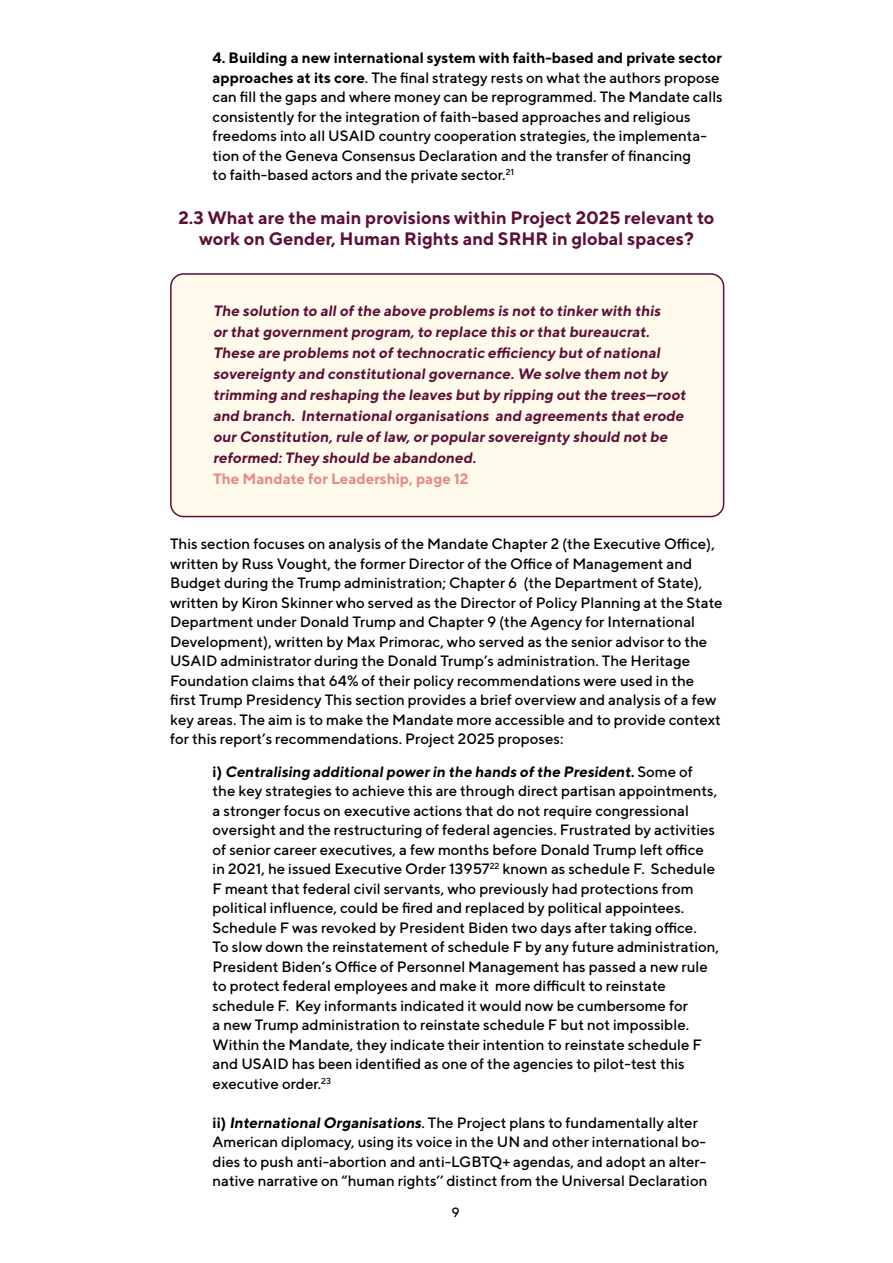
<style>
.page{position:relative;width:893px;height:1263px;background:#fff}
.page>*{position:absolute;margin:0;border:0;box-sizing:border-box;transform-origin:0 0}
.t1{font:700 18px/21.6px "TT Norms";color:#5c0f37;text-align:center}
.t2{font:500 15px/19.5px "TT Norms";color:#000}
.t3{font:700 15px/21px "TT Norms";color:#5c0f37}
.t4{font:700 15px "TT Norms";color:#000}
.t5{font:700 15px "TT Norms";color:#e98784}
.t6{font:500 13.5px "TT Norms";color:#000}
.s1{font-weight:700}
.s2{font-weight:500}
</style>
<div class="page">
<div style="left:171px;top:274px;width:553px;height:243px;background:#fffaec;border-radius:13px"></div>
<div style="left:170px;top:273px;width:554px;height:244px;border:2px solid #5c0f37;border-radius:13px"></div>
<p class="t2" style="left:213px;top:48px;width:512px"><span class="s1">4. Building a new international system with faith-based and private sector approaches at its core</span>. The final strategy rests on what the authors propose can fill the gaps and where money can be reprogrammed. The Mandate calls consistently for the integration of faith-based approaches and religious freedoms into all USAID country cooperation strategies, the implementa&shy;tion of the Geneva Consensus Declaration and the transfer of financing</p>
<p class="t2" style="left:213px;top:165px;width:303px">to faith-based actors and the private sector.<sup>21</sup></p>
<p class="t1" style="left:178px;top:206px;width:538px">2.3 What are the main provisions within Project 2025 relevant to work on Gender, Human Rights and SRHR in global spaces?</p>
<p class="t3" style="left:213px;top:300px;width:452px">The solution to allof the above problems is not to tinker with this</p>
<p class="t3" style="left:213px;top:321px;width:477px">or that government program,to replace this or that bureaucrat.<br>These are problems not of technocratic efficiency but of national sovereignty and constitutionalgovernance.We solve them not by trimming and reshaping the leaves but by ripping out the trees—root and branch. Internationalorganisations and agreements that erode our Constitution,rule of law,or popular sovereignty should not be reformed:They should be abandoned.</p>
<p class="t5" style="left:213px;top:469px;width:257px">The Mandate for Leadership, page 12</p>
<p class="t2" style="left:170px;top:534px;width:554px">This section focuses on analysis of the Mandate Chapter 2 (the Executive Office), written by Russ Vought, the former Director of the Office of Management and Budget during the Trump administration; Chapter 6 (the Department of State), written by Kiron Skinner who served as the Director of Policy Planning at the State Department under Donald Trump and Chapter 9 (the Agency for International Development), written by Max Primorac, who served as the senior advisor to the USAID administrator during the Donald Trump’s administration. The Heritage Foundation claims that 64% of their policy recommendations were used in the first Trump Presidency This section provides a brief overview and analysis of a few key areas. The aim is to make the Mandate more accessible and to provide context for this report’s recommendations. Project 2025 proposes:</p>
<p class="t4" style="left:213px;top:762px;width:482px">i ) Centralising additionalpower in the hands of the President.<span class="s2">S o m e o f</span></p>
<p class="t2" style="left:213px;top:781px;width:506px">the key strategies to achieve this are through direct partisan appointments,</p>
<p class="t2" style="left:213px;top:800px;width:504px">a stronger focus on executive actions that do not require congressional oversight and the restructuring of federal agencies. Frustrated by activities of senior career executives, a few months before Donald Trump left office</p>
<p class="t2" style="left:213px;top:859px;width:504px">in 2021, he issued Executive Order 13957<sup>22</sup> known as schedule F. Schedule<br>F meant that federal civil servants, who previously had protections from</p>
<p class="t2" style="left:213px;top:898px;width:486px">political influence, could be fired and replaced by political appointees.<br>Schedule F was revoked by President Biden two days after taking office.</p>
<p class="t2" style="left:213px;top:937px;width:508px">To slow down the reinstatement of schedule F by any future administration,<br>President Biden’s Office of Personnel Management has passed a new rule to protect federal employees and make it more difficult to reinstate</p>
<p class="t2" style="left:213px;top:995px;width:491px">schedule F. Key informants indicated it would now be cumbersome for<br>a new Trump administration to reinstate schedule F but not impossible.<br>Within the Mandate, they indicate their intention to reinstate schedule F and USAID has been identified as one of the agencies to pilot-test this</p>
<p class="t2" style="left:213px;top:1073px;width:120px">executive order.<sup>23</sup></p>
<p class="t2" style="left:213px;top:1112px;width:496px"><span class="s1">ii) InternationalOrganisations</span>. The Project plans to fundamentally alter American diplomacy, using its voice in the UN and other international bo&shy;dies to push anti-abortion and anti-LGBTQ+ agendas, and adopt an alter&shy;native narrative on “human rights’’ distinct from the Universal Declaration</p>
<p class="t6" style="left:451px;top:1204px;width:10px">9</p>
</div>
